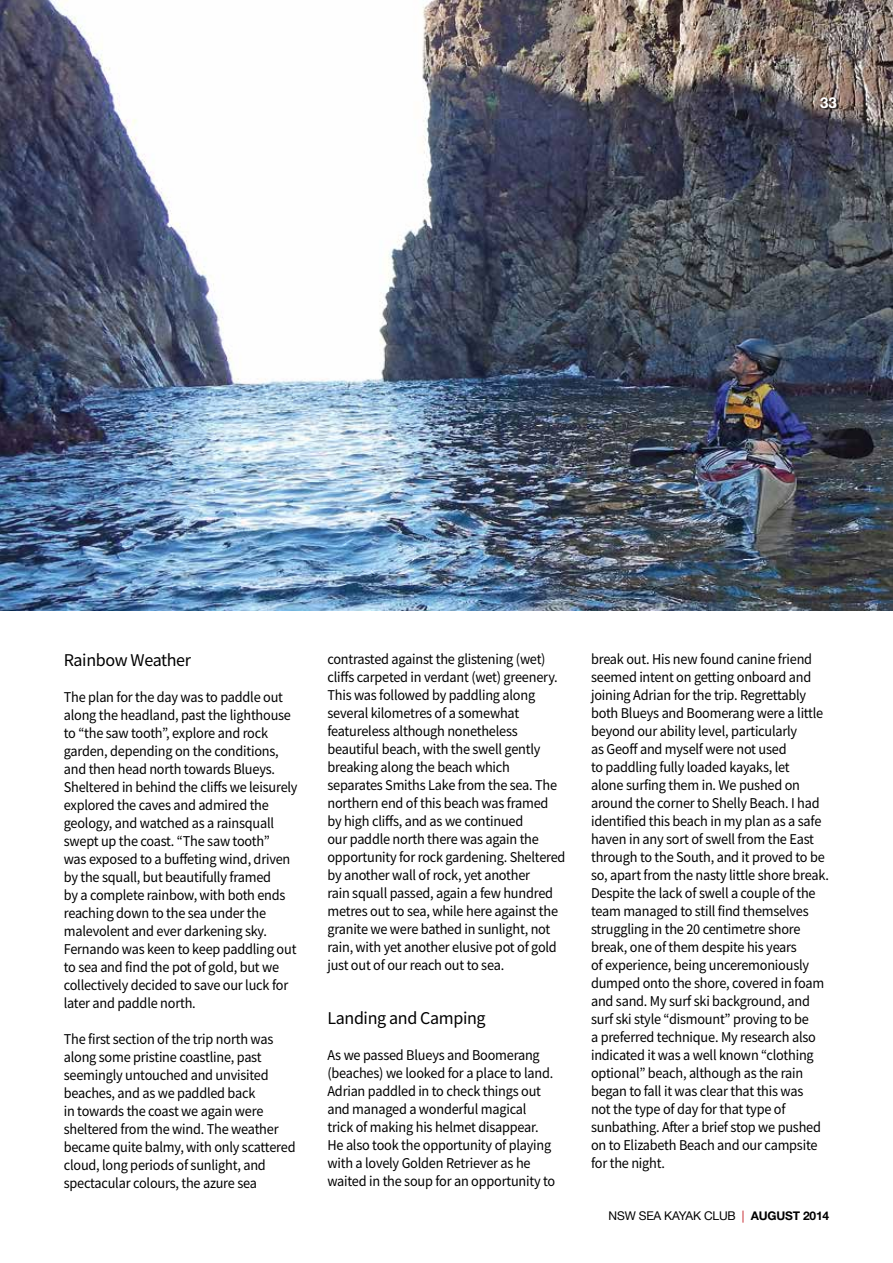
<style>
.page{position:relative;width:893px;height:1263px;background:#fff}
.page>*{position:absolute;margin:0;border:0;box-sizing:border-box;transform-origin:0 0}
.t1{font:18px "Source Sans Pro";letter-spacing:-.02em;color:#000}
.t2{font:15px/18px "Source Sans Pro";letter-spacing:-.015em;color:#000;scale:.95 1}
.t3{font:700 15px "Helvetica Neue";color:#fff}
.t4{font:12px "Helvetica Neue";letter-spacing:-.015em;color:#000}
.s1{color:#c2151c}
.s2{font-weight:700}
</style>
<div class="page">
<img style="left:1px;top:0;width:892px;height:611px">
<img style="left:0;top:0;width:1px;height:611px">
<div style="left:821px;top:98px;width:18px;height:12px;background:#000;opacity:.75"></div>
<p class="t3" style="left:820px;top:93px;width:18px">33</p>
<p class="t1" style="left:64px;top:649px;width:129px">Rainbow Weather</p>
<p class="t2" style="left:64px;top:688px;width:248px">The plan for the day was to paddle out along the headland, past the lighthouse to “the saw tooth”, explore and rock garden, depending on the conditions, and then head north towards Blueys.<br>Sheltered in behind the cliffs we leisurely explored the caves and admired the geology, and watched as a rainsquall swept up the coast. “The saw tooth”<br>was exposed to a buffeting wind, driven by the squall, but beautifully framed<br>by a complete rainbow, with both ends reaching down to the sea under the malevolent and ever darkening sky.<br>Fernando was keen to keep paddling out to sea and find the pot of gold, but we collectively decided to save our luck for later and paddle north.</p>
<p class="t2" style="left:64px;top:1030px;width:245px">The first section of the trip north was along some pristine coastline, past seemingly untouched and unvisited beaches, and as we paddled back<br>in towards the coast we again were sheltered from the wind. The weather became quite balmy, with only scattered cloud, long periods of sunlight, and spectacular colours, the azure sea</p>
<p class="t2" style="left:327px;top:650px;width:252px">contrasted against the glistening (wet) cliffs carpeted in verdant (wet) greenery.<br>This was followed by paddling along several kilometres of a somewhat featureless although nonetheless beautiful beach, with the swell gently breaking along the beach which separates Smiths Lake from the sea. The northern end of this beach was framed by high cliffs, and as we continued<br>our paddle north there was again the opportunity for rock gardening. Sheltered by another wall of rock, yet another<br>rain squall passed, again a few hundred metres out to sea, while here against the granite we were bathed in sunlight, not rain, with yet another elusive pot of gold just out of our reach out to sea.</p>
<p class="t1" style="left:327px;top:1006px;width:160px">Landing and Camping</p>
<p class="t2" style="left:327px;top:1046px;width:241px">As we passed Blueys and Boomerang (beaches) we looked for a place to land.<br>Adrian paddled in to check things out and managed a wonderful magical trick of making his helmet disappear.<br>He also took the opportunity of playing with a lovely Golden Retriever as he waited in the soup for an opportunity to</p>
<p class="t2" style="left:591px;top:650px;width:252px">break out. His new found canine friend seemed intent on getting onboard and joining Adrian for the trip. Regrettably both Blueys and Boomerang were a little beyond our ability level, particularly<br>as Geoff and myself were not used<br>to paddling fully loaded kayaks, let<br>alone surfing them in. We pushed on around the corner to Shelly Beach. I had identified this beach in my plan as a safe haven in any sort of swell from the East through to the South, and it proved to be so, apart from the nasty little shore break.<br>Despite the lack of swell a couple of the team managed to still find themselves struggling in the 20 centimetre shore break, one of them despite his years<br>of experience, being unceremoniously dumped onto the shore, covered in foam and sand. My surf ski background, and surf ski style “dismount” proving to be<br>a preferred technique. My research also indicated it was a well known “clothing optional” beach, although as the rain began to fall it was clear that this was<br>not the type of day for that type of sunbathing. After a brief stop we pushed on to Elizabeth Beach and our campsite for the night.</p>
<p class="t4" style="left:609px;top:1209px;width:222px">NSW SEA KAYAK CLUB <span class="s1">|</span> <span class="s2">AUGUST 2014</span></p>
</div>
